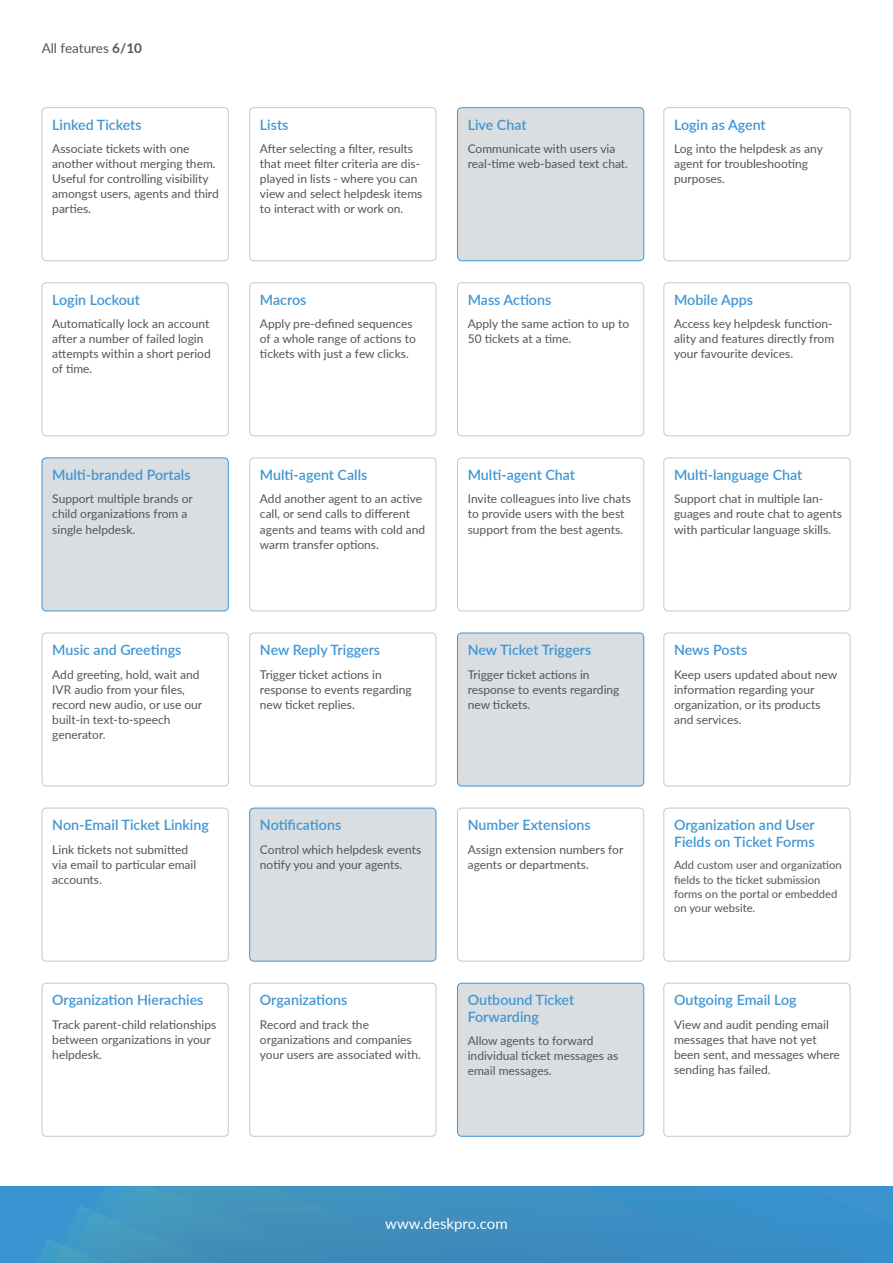
<style>
.page{position:relative;width:893px;height:1263px;background:#fff}
.page>*{position:absolute;margin:0;border:0;box-sizing:border-box;transform-origin:0 0}
.t1{font:15px "Lato";color:#fff}
.t2{font:600 14.25px/16.5px "Lato";color:#4096d4}
.t3{font:13.5px "Lato";color:#4f5759}
.t4{font:12px/15px "Lato";color:#4f5759}
.t5{font:11.25px/14.2px "Lato";color:#4f5759}
.s1{font-weight:700}
</style>
<div class="page">
<div style="left:457px;top:983px;width:187px;height:153px;background:#dadee0;border-radius:4px"></div>
<div style="left:457px;top:983px;width:187px;height:154px;border:1px solid #4096d4;border-radius:4px"></div>
<div style="left:250px;top:808px;width:186px;height:153px;background:#dadee0;border-radius:4px"></div>
<div style="left:249px;top:808px;width:187px;height:153px;border:1px solid #4096d4;border-radius:4px"></div>
<div style="left:457px;top:633px;width:187px;height:153px;background:#dadee0;border-radius:4px"></div>
<div style="left:457px;top:633px;width:187px;height:153px;border:1px solid #4096d4;border-radius:4px"></div>
<div style="left:42px;top:458px;width:186px;height:153px;background:#dadee0;border-radius:4px"></div>
<div style="left:42px;top:457px;width:187px;height:154px;border:1px solid #4096d4;border-radius:4px"></div>
<div style="left:457px;top:108px;width:187px;height:153px;background:#dadee0;border-radius:4px"></div>
<div style="left:457px;top:107px;width:187px;height:154px;border:1px solid #4096d4;border-radius:4px"></div>
<div style="left:42px;top:107px;width:187px;height:154px;border:1px solid #c2c9cc;border-radius:4px"></div>
<div style="left:42px;top:808px;width:187px;height:153px;border:1px solid #c2c9cc;border-radius:4px"></div>
<div style="left:42px;top:983px;width:187px;height:154px;border:1px solid #c2c9cc;border-radius:4px"></div>
<div style="left:42px;top:282px;width:187px;height:154px;border:1px solid #c2c9cc;border-radius:4px"></div>
<div style="left:42px;top:633px;width:187px;height:153px;border:1px solid #c2c9cc;border-radius:4px"></div>
<div style="left:249px;top:107px;width:187px;height:154px;border:1px solid #c2c9cc;border-radius:4px"></div>
<div style="left:249px;top:457px;width:187px;height:154px;border:1px solid #c2c9cc;border-radius:4px"></div>
<div style="left:249px;top:983px;width:187px;height:154px;border:1px solid #c2c9cc;border-radius:4px"></div>
<div style="left:249px;top:282px;width:187px;height:154px;border:1px solid #c2c9cc;border-radius:4px"></div>
<div style="left:249px;top:633px;width:187px;height:153px;border:1px solid #c2c9cc;border-radius:4px"></div>
<div style="left:457px;top:457px;width:187px;height:154px;border:1px solid #c2c9cc;border-radius:4px"></div>
<div style="left:457px;top:808px;width:187px;height:153px;border:1px solid #c2c9cc;border-radius:4px"></div>
<div style="left:457px;top:282px;width:187px;height:154px;border:1px solid #c2c9cc;border-radius:4px"></div>
<div style="left:663px;top:107px;width:187px;height:154px;border:1px solid #c2c9cc;border-radius:4px"></div>
<div style="left:663px;top:457px;width:187px;height:154px;border:1px solid #c2c9cc;border-radius:4px"></div>
<div style="left:663px;top:808px;width:187px;height:153px;border:1px solid #c2c9cc;border-radius:4px"></div>
<div style="left:663px;top:983px;width:187px;height:154px;border:1px solid #c2c9cc;border-radius:4px"></div>
<div style="left:663px;top:282px;width:187px;height:154px;border:1px solid #c2c9cc;border-radius:4px"></div>
<div style="left:663px;top:633px;width:187px;height:153px;border:1px solid #c2c9cc;border-radius:4px"></div>
<div style="left:0;top:1186px;width:893px;height:77px;background:#3a94d1"></div>
<div style="left:563px;top:1186px;width:92px;height:77px;background:#3c8ec3"></div>
<div style="left:455px;top:1186px;width:108px;height:77px;background:#3e8dc0"></div>
<img style="left:159px;top:1187px;width:18px;height:2px">
<img style="left:177px;top:1187px;width:18px;height:9px">
<img style="left:195px;top:1186px;width:19px;height:18px">
<img style="left:214px;top:1186px;width:26px;height:25px">
<div style="left:240px;top:1186px;width:215px;height:77px;background:#4090bc"></div>
<img style="left:123px;top:1187px;width:2px;height:30px">
<img style="left:125px;top:1187px;width:34px;height:76px">
<img style="left:140px;top:1189px;width:37px;height:48px">
<img style="left:158px;top:1196px;width:37px;height:41px">
<img style="left:176px;top:1204px;width:38px;height:41px">
<img style="left:195px;top:1211px;width:45px;height:52px">
<div style="left:222px;top:1222px;width:119px;height:41px;background:#408db8"></div>
<img style="left:123px;top:1217px;width:2px;height:7px">
<img style="left:123px;top:1224px;width:17px;height:39px">
<img style="left:146px;top:1237px;width:30px;height:26px">
<img style="left:168px;top:1245px;width:27px;height:18px">
<img style="left:191px;top:1253px;width:29px;height:10px">
<svg style="left:45px;top:1189px;width:78px;height:74px"></svg>
<img style="left:52px;top:1244px;width:22px;height:19px">
<img style="left:68px;top:1250px;width:22px;height:13px">
<img style="left:87px;top:1256px;width:18px;height:7px">
<p class="t3" style="left:42px;top:39px;width:102px">All features <span class="s1">6/10</span></p>
<p class="t2" style="left:52px;top:116px;width:91px">Linked Tickets</p>
<p class="t4" style="left:52px;top:141px;width:168px">Associate tickets with one another without merging them.<br>Useful for controlling visibility amongst users, agents and third parties.</p>
<p class="t2" style="left:52px;top:291px;width:89px">Login Lockout</p>
<p class="t4" style="left:52px;top:316px;width:160px">Automatically lock an account after a number of failed login attempts within a short period of time.</p>
<p class="t2" style="left:52px;top:466px;width:140px">Multi-branded Portals</p>
<p class="t4" style="left:52px;top:491px;width:142px">Support multiple brands or child organizations from a single helpdesk.</p>
<p class="t2" style="left:52px;top:641px;width:131px">Music and Greetings</p>
<p class="t4" style="left:52px;top:666px;width:152px">Add greeting, hold, wait and<br>IVR audio from your files, record new audio, or use our built-in text-to-speech generator.</p>
<p class="t2" style="left:52px;top:816px;width:158px">Non-Email Ticket Linking</p>
<p class="t4" style="left:52px;top:841px;width:145px">Link tickets not submitted via email to particular email accounts.</p>
<p class="t2" style="left:260px;top:116px;width:30px">Lists</p>
<p class="t4" style="left:260px;top:141px;width:164px">After selecting a filter, results that meet filter criteria are dis&shy;played in lists - where you can view and select helpdesk items to interact with or work on.</p>
<p class="t2" style="left:260px;top:291px;width:48px">Macros</p>
<p class="t4" style="left:260px;top:316px;width:157px">Apply pre-defined sequences of a whole range of actions to tickets with just a few clicks.</p>
<p class="t2" style="left:260px;top:466px;width:109px">Multi-agent Calls</p>
<p class="t4" style="left:260px;top:491px;width:167px">Add another agent to an active call, or send calls to different agents and teams with cold and warm transfer options.</p>
<p class="t2" style="left:260px;top:641px;width:122px">New Reply Triggers</p>
<p class="t4" style="left:260px;top:666px;width:153px">Trigger ticket actions in response to events regarding new ticket replies.</p>
<p class="t2" style="left:260px;top:816px;width:83px">Notifications</p>
<p class="t4" style="left:260px;top:841px;width:163px">Control which helpdesk events notify you and your agents.</p>
<p class="t2" style="left:468px;top:116px;width:60px">Live Chat</p>
<p class="t4" style="left:468px;top:141px;width:162px">Communicate with users via real-time web-based text chat.</p>
<p class="t2" style="left:468px;top:291px;width:85px">Mass Actions</p>
<p class="t4" style="left:468px;top:316px;width:163px">Apply the same action to up to<br>50 tickets at a time.</p>
<p class="t2" style="left:468px;top:466px;width:109px">Multi-agent Chat</p>
<p class="t4" style="left:468px;top:491px;width:165px">Invite colleagues into live chats to provide users with the best support from the best agents.</p>
<p class="t2" style="left:468px;top:641px;width:125px">New Ticket Triggers</p>
<p class="t4" style="left:468px;top:666px;width:153px">Trigger ticket actions in response to events regarding new tickets.</p>
<p class="t2" style="left:468px;top:816px;width:125px">Number Extensions</p>
<p class="t4" style="left:468px;top:841px;width:157px">Assign extension numbers for agents or departments.</p>
<p class="t2" style="left:52px;top:991px;width:153px">Organization Hierachies</p>
<p class="t4" style="left:52px;top:1016px;width:166px">Track parent-child relationships between organizations in your helpdesk.</p>
<p class="t2" style="left:260px;top:991px;width:89px">Organizations</p>
<p class="t4" style="left:260px;top:1016px;width:162px">Record and track the organizations and companies your users are associated with.</p>
<p class="t2" style="left:468px;top:991px;width:108px">Outbound Ticket<br>Forwarding</p>
<p class="t4" style="left:468px;top:1033px;width:152px">Allow agents to forward individual ticket messages as email messages.</p>
<p class="t2" style="left:674px;top:116px;width:93px">Login as Agent</p>
<p class="t4" style="left:674px;top:141px;width:150px">Log into the helpdesk as any agent for troubleshooting purposes.</p>
<p class="t2" style="left:674px;top:291px;width:80px">Mobile Apps</p>
<p class="t4" style="left:674px;top:316px;width:162px">Access key helpdesk function&shy;ality and features directly from your favourite devices.</p>
<p class="t2" style="left:674px;top:466px;width:130px">Multi-language Chat</p>
<p class="t4" style="left:674px;top:491px;width:169px">Support chat in multiple lan&shy;guages and route chat to agents with particular language skills.</p>
<p class="t2" style="left:674px;top:641px;width:75px">News Posts</p>
<p class="t4" style="left:674px;top:666px;width:165px">Keep users updated about new information regarding your organization, or its products and services.</p>
<p class="t2" style="left:674px;top:816px;width:142px">Organization and User<br>Fields on Ticket Forms</p>
<p class="t5" style="left:674px;top:858px;width:169px">Add custom user and organization fields to the ticket submission forms on the portal or embedded on your website.</p>
<p class="t2" style="left:674px;top:991px;width:124px">Outgoing Email Log</p>
<p class="t4" style="left:674px;top:1016px;width:167px">View and audit pending email messages that have not yet been sent, and messages where sending has failed.</p>
<p class="t1" style="left:385px;top:1213px;width:124px">www.deskpro.com</p>
</div>
